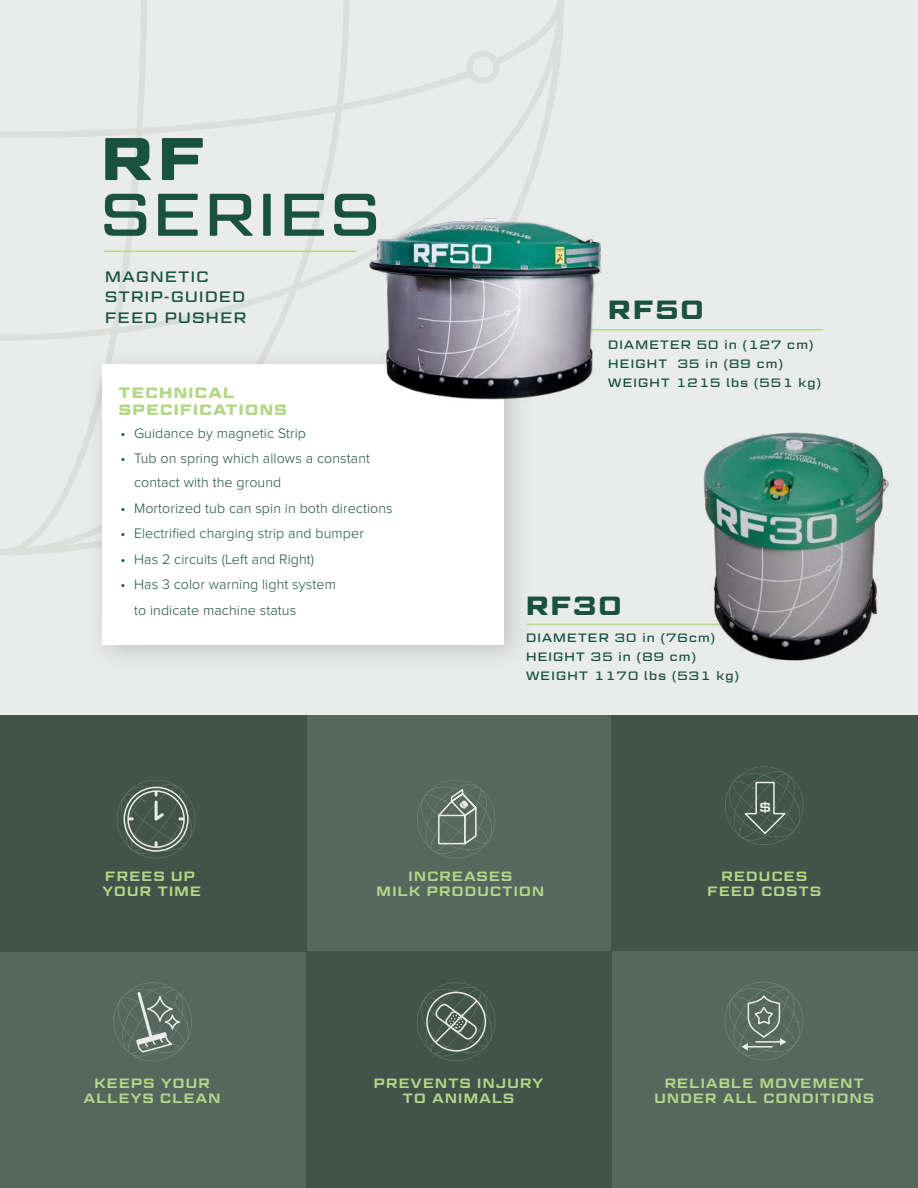
<style>
.page{position:relative;width:918px;height:1188px;background:#e9ecea}
.page>*{position:absolute;margin:0;border:0;box-sizing:border-box;transform-origin:0 0}
.t1{font:60px "Geom Graphic";letter-spacing:.07em;color:#1a5240}
.t2{font:700 60px "Geom Graphic";color:#1a5240}
.t3{font:700 26.25px "Geom Graphic";letter-spacing:.1em;color:#1a5240}
.t4{font:15px/20.7px "Geom Graphic";letter-spacing:.1em;color:#1a5240}
.t5{font:700 15px/16.5px "Geom Graphic";letter-spacing:.1em;color:#b3d787}
.t6{font:300 14.25px/24px "Proxima Nova";letter-spacing:.005em;color:#1a5240}
.t7{font:600 13.5px/15px "Geom Graphic";letter-spacing:.1em;color:#b3d787;text-align:center}
.t8{font:600 13.5px "Geom Graphic";color:#e9ecea}
.t9{font:12.15px/19.2px "Geom Graphic";letter-spacing:.1em;color:#1a5240}
</style>
<div class="page">
<svg style="left:0;top:0;width:564px;height:555px"></svg>
<img style="left:76px;top:337px;width:466px;height:321px">
<div style="left:103px;top:364px;width:401px;height:280px;background:#fff"></div>
<hr style="left:104px;top:251px;width:252px;height:1px;background:#b3d787">
<hr style="left:526px;top:624px;width:262px;height:1px;background:#b3d787">
<img style="left:675px;top:432px;width:214px;height:229px">
<hr style="left:550px;top:329px;width:273px;height:2px;background:#b3d787">
<img style="left:312px;top:177px;width:384px;height:256px">
<div style="left:306px;top:715px;width:306px;height:236px;background:#56685e"></div>
<div style="left:0;top:951px;width:306px;height:237px;background:#56685e"></div>
<div style="left:0;top:715px;width:306px;height:236px;background:#425349"></div>
<div style="left:612px;top:715px;width:306px;height:236px;background:#425349"></div>
<div style="left:306px;top:951px;width:306px;height:237px;background:#425349"></div>
<div style="left:612px;top:951px;width:306px;height:237px;background:#56685e"></div>
<svg style="left:117px;top:780px;width:78px;height:78px"></svg>
<svg style="left:417px;top:780px;width:78px;height:78px"></svg>
<svg style="left:725px;top:766px;width:78px;height:79px"></svg>
<svg style="left:113px;top:982px;width:79px;height:79px"></svg>
<svg style="left:417px;top:982px;width:78px;height:79px"></svg>
<svg style="left:725px;top:982px;width:78px;height:78px"></svg>
<h1 class="t2" style="left:101px;top:122px;width:104px">RF</h1>
<h1 class="t1" style="left:101px;top:178px;width:279px">SERIES</h1>
<p class="t4" style="left:105px;top:266px;width:142px">MAGNETIC<br>STRIP-GUIDED<br>FEED PUSHER</p>
<p class="t5" style="left:119px;top:384px;width:169px">TECHNICAL<br>SPECIFICATIONS</p>
<p class="t6" style="left:121px;top:420px;width:187px">• Guidance by magnetic Strip</p>
<p class="t6" style="left:134px;top:446px;width:238px;text-indent:-13px">• Tub on spring which allows a constant contact with the ground</p>
<p class="t6" style="left:121px;top:495px;width:274px">• Mortorized tub can spin in both directions</p>
<p class="t6" style="left:121px;top:521px;width:245px">• Electrified charging strip and bumper</p>
<p class="t6" style="left:121px;top:546px;width:195px">• Has 2 circuits (Left and Right)</p>
<p class="t6" style="left:134px;top:571px;width:203px;line-height:25.5px;text-indent:-13px">• Has 3 color warning light system to indicate machine status</p>
<h2 class="t3" style="left:608px;top:294px;width:97px">RF50</h2>
<p class="t9" style="left:608px;top:335px;width:214px">DIAMETER 50 in (127 cm)<br>HEIGHT 35 in (89 cm)<br>WEIGHT 1215 lbs (551 kg)</p>
<h2 class="t3" style="left:526px;top:590px;width:97px">RF30</h2>
<p class="t9" style="left:526px;top:628px;width:214px">DIAMETER 30 in (76cm)<br>HEIGHT 35 in (89 cm)<br>WEIGHT 1170 lbs (531 kg)</p>
<p class="t8" style="left:759px;top:799px;width:13px">$</p>
<p class="t7" style="left:103px;top:869px;width:100px;text-align:left">FREES UP<br>YOUR TIME</p>
<p class="t7" style="left:377px;top:869px;width:169px">INCREASES<br>MILK PRODUCTION</p>
<p class="t7" style="left:708px;top:869px;width:115px">REDUCES<br>FEED COSTS</p>
<p class="t7" style="left:84px;top:1075px;width:138px">KEEPS YOUR<br>ALLEYS CLEAN</p>
<p class="t7" style="left:374px;top:1075px;width:171px">PREVENTS INJURY<br>TO ANIMALS</p>
<p class="t7" style="left:654px;top:1075px;width:221px">RELIABLE MOVEMENT<br>UNDER ALL CONDITIONS</p>
</div>
